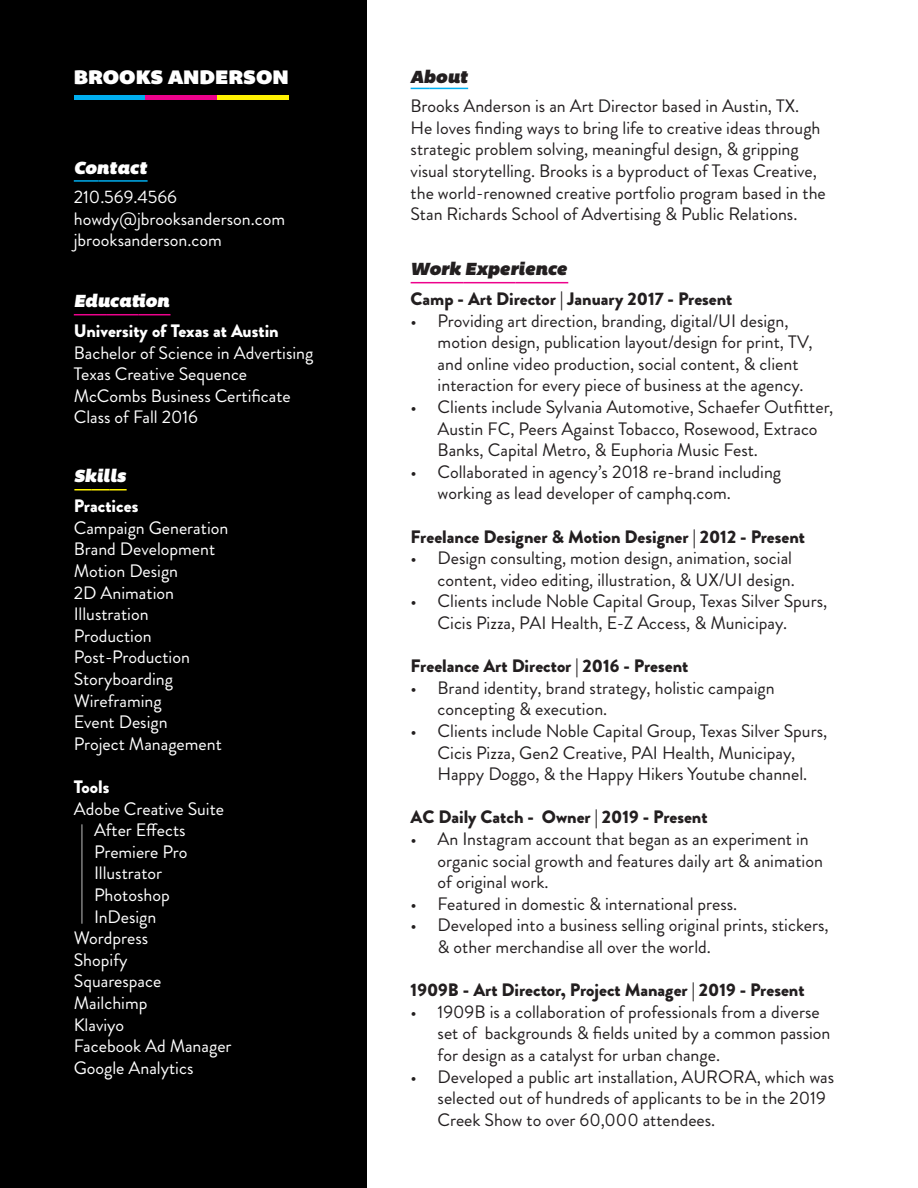
<style>
.page{position:relative;width:918px;height:1188px;background:#fff}
.page>*{position:absolute;margin:0;border:0;box-sizing:border-box;transform-origin:0 0}
.t1{font:20.1px "Bemio";color:#fff}
.t2{font:18px/21.6px "Brandon Grotesque";color:#231f20}
.t3{font:18px "Brandon Grotesque";color:#fff}
.t4{font:900 18px "Brandon Grotesque";color:#231f20}
.t5{font:900 18px "Brandon Grotesque";color:#fff}
.t6{font:italic 18px "Bemio";color:#fff}
.t7{font:italic 18px "Bemio";color:#231f20}
</style>
<div class="page">
<div style="left:0;top:0;width:366px;height:1188px;background:#000"></div>
<hr style="left:81px;top:824px;width:2px;height:100px;background:#fff">
<hr style="left:74px;top:180px;width:24px;height:2px;background:#00aeef">
<hr style="left:98px;top:180px;width:25px;height:2px;background:#00aeef">
<hr style="left:123px;top:180px;width:25px;height:2px;background:#00aeef">
<hr style="left:74px;top:314px;width:32px;height:1px;background:#ed028c">
<hr style="left:106px;top:314px;width:32px;height:1px;background:#ed028c">
<hr style="left:138px;top:314px;width:33px;height:1px;background:#ed028c">
<svg style="left:74px;top:489px;width:53px;height:2px"></svg>
<svg style="left:411px;top:88px;width:57px;height:1px"></svg>
<hr style="left:411px;top:282px;width:52px;height:1px;background:#ed028c">
<hr style="left:463px;top:282px;width:53px;height:1px;background:#ed028c">
<hr style="left:516px;top:282px;width:52px;height:1px;background:#ed028c">
<div style="left:74px;top:95px;width:72px;height:5px;background:#00aeef"></div>
<div style="left:146px;top:95px;width:71px;height:5px;background:#ed028c"></div>
<div style="left:217px;top:95px;width:72px;height:5px;background:#fff101"></div>
<p class="t1" style="left:74px;top:61px;width:216px">BROOKS ANDERSON</p>
<p class="t6" style="left:74px;top:153px;width:75px">Contact</p>
<p class="t3" style="left:74px;top:185px;width:105px">210.569.4566</p>
<p class="t3" style="left:74px;top:206px;width:213px">howdy@jbrooksanderson.com</p>
<p class="t3" style="left:74px;top:228px;width:150px">jbrooksanderson.com</p>
<p class="t6" style="left:74px;top:287px;width:97px">Education</p>
<p class="t5" style="left:74px;top:318px;width:207px">University of Texas at Austin</p>
<p class="t3" style="left:74px;top:340px;width:241px">Bachelor of Science in Advertising</p>
<p class="t3" style="left:74px;top:362px;width:175px">Texas Creative Sequence</p>
<p class="t3" style="left:74px;top:383px;width:219px">McCombs Business Certificate</p>
<p class="t3" style="left:74px;top:405px;width:126px">Class of Fall 2016</p>
<p class="t6" style="left:74px;top:462px;width:54px">Skills</p>
<p class="t5" style="left:74px;top:493px;width:66px">Practices</p>
<p class="t3" style="left:74px;top:515px;width:156px">Campaign Generation</p>
<p class="t3" style="left:74px;top:537px;width:143px">Brand Development</p>
<p class="t3" style="left:74px;top:558px;width:106px">Motion Design</p>
<p class="t3" style="left:74px;top:580px;width:102px">2D Animation</p>
<p class="t3" style="left:74px;top:602px;width:76px">Illustration</p>
<p class="t3" style="left:74px;top:623px;width:79px">Production</p>
<p class="t3" style="left:74px;top:645px;width:118px">Post-Production</p>
<p class="t3" style="left:74px;top:666px;width:101px">Storyboarding</p>
<p class="t3" style="left:74px;top:688px;width:89px">Wireframing</p>
<p class="t3" style="left:74px;top:710px;width:95px">Event Design</p>
<p class="t3" style="left:74px;top:731px;width:150px">Project Management</p>
<p class="t5" style="left:74px;top:774px;width:37px">Tools</p>
<p class="t3" style="left:74px;top:796px;width:152px">Adobe Creative Suite</p>
<p class="t3" style="left:94px;top:818px;width:93px">After Effects</p>
<p class="t3" style="left:94px;top:839px;width:95px">Premiere Pro</p>
<p class="t3" style="left:94px;top:861px;width:70px">Illustrator</p>
<p class="t3" style="left:94px;top:882px;width:77px">Photoshop</p>
<p class="t3" style="left:94px;top:904px;width:64px">InDesign</p>
<p class="t3" style="left:74px;top:926px;width:76px">Wordpress</p>
<p class="t3" style="left:74px;top:947px;width:55px">Shopify</p>
<p class="t3" style="left:74px;top:969px;width:89px">Squarespace</p>
<p class="t3" style="left:74px;top:990px;width:75px">Mailchimp</p>
<p class="t3" style="left:74px;top:1012px;width:52px">Klaviyo</p>
<p class="t3" style="left:74px;top:1034px;width:159px">Facebook Ad Manager</p>
<p class="t3" style="left:74px;top:1055px;width:121px">Google Analytics</p>
<p class="t7" style="left:411px;top:62px;width:58px">About</p>
<p class="t2" style="left:411px;top:96px;width:417px">Brooks Anderson is an Art Director based in Austin, TX.<br>He loves finding ways to bring life to creative ideas through strategic problem solving, meaningful design, &amp; gripping visual storytelling. Brooks is a byproduct of Texas Creative, the world-renowned creative portfolio program based in the Stan Richards School of Advertising &amp; Public Relations.</p>
<p class="t7" style="left:411px;top:255px;width:158px">Work Experience</p>
<p class="t4" style="left:411px;top:286px;width:323px">Camp - Art Director | January 2017 - Present</p>
<p class="t2" style="left:438px;top:310px;width:376px;text-indent:-27px">• Providing art direction, branding, digital/UI design, motion design, publication layout/design for print, TV, and online video production, social content, &amp; client interaction for every piece of business at the agency.</p>
<p class="t2" style="left:438px;top:396px;width:397px;text-indent:-27px">• Clients include Sylvania Automotive, Schaefer Outfitter,<br>Austin FC, Peers Against Tobacco, Rosewood, Extraco<br>Banks, Capital Metro, &amp; Euphoria Music Fest.</p>
<p class="t2" style="left:438px;top:461px;width:345px;text-indent:-27px">• Collaborated in agency’s 2018 re-brand including working as lead developer of camphq.com.</p>
<p class="t4" style="left:411px;top:524px;width:396px">Freelance Designer &amp; Motion Designer | 2012 - Present</p>
<p class="t2" style="left:411px;top:548px;width:386px;text-align:right">• Design consulting, motion design, animation, social content, video editing, illustration, &amp; UX/UI design.</p>
<p class="t2" style="left:438px;top:591px;width:391px;text-indent:-27px">• Clients include Noble Capital Group, Texas Silver Spurs,<br>Cicis Pizza, PAI Health, E-Z Access, &amp; Municipay.</p>
<p class="t4" style="left:411px;top:653px;width:279px">Freelance Art Director | 2016 - Present</p>
<p class="t2" style="left:438px;top:677px;width:339px;text-indent:-27px">• Brand identity, brand strategy, holistic campaign concepting &amp; execution.</p>
<p class="t2" style="left:411px;top:720px;width:418px;text-align:center">• Clients include Noble Capital Group, Texas Silver Spurs,<br>Cicis Pizza, Gen2 Creative, PAI Health, Municipay,<br>Happy Doggo, &amp; the Happy Hikers Youtube channel.</p>
<p class="t4" style="left:411px;top:804px;width:298px">AC Daily Catch - Owner | 2019 - Present</p>
<p class="t2" style="left:438px;top:828px;width:387px;text-indent:-27px">• An Instagram account that began as an experiment in organic social growth and features daily art &amp; animation of original work.</p>
<p class="t2" style="left:411px;top:893px;width:328px">• Featured in domestic &amp; international press.</p>
<p class="t2" style="left:438px;top:915px;width:393px;text-indent:-27px">• Developed into a business selling original prints, stickers, &amp; other merchandise all over the world.</p>
<p class="t4" style="left:411px;top:977px;width:395px">1909B - Art Director, Project Manager | 2019 - Present</p>
<p class="t2" style="left:438px;top:1001px;width:394px;text-indent:-27px">• 1909B is a collaboration of professionals from a diverse set of backgrounds &amp; fields united by a common passion for design as a catalyst for urban change.</p>
<p class="t2" style="left:438px;top:1066px;width:398px;text-indent:-27px">• Developed a public art installation, AURORA, which was selected out of hundreds of applicants to be in the 2019<br>Creek Show to over 60,000 attendees.</p>
</div>
